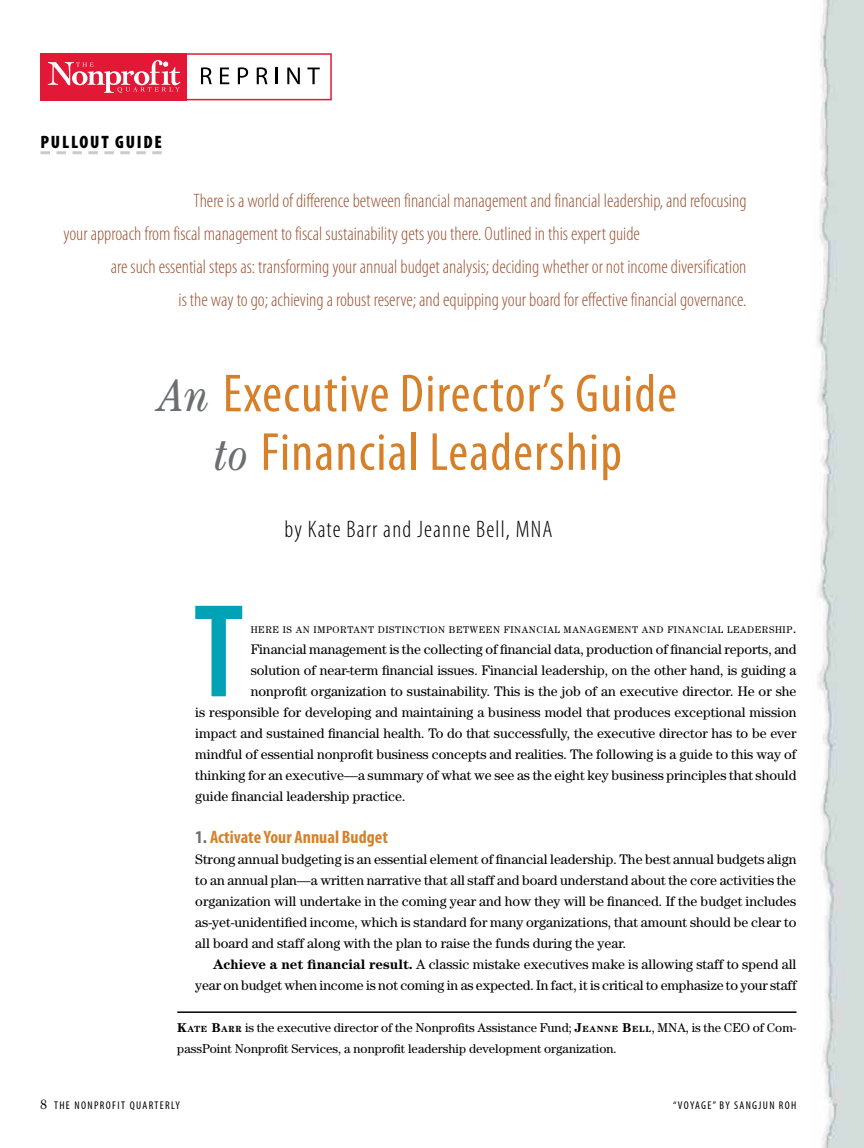
<style>
.page{position:relative;width:864px;height:1148px;background:#fff}
.page>*{position:absolute;margin:0;border:0;box-sizing:border-box;transform-origin:0 0}
.t1{font:600 condensed 134.25px "Myriad Pro";color:#01a2b5}
.t2{font:condensed 54px/58.5px "Myriad Pro";letter-spacing:.025em;color:#d7802a;text-align:center}
.t3{font:300 condensed 24px "Myriad Pro";letter-spacing:.05em;color:#000}
.t4{font:300 condensed 19.5px/33px "Myriad Pro";color:#9e5435}
.t5{font:700 condensed 18px "Myriad Pro";color:#d7802a}
.t6{font:900 condensed 18px "Myriad Pro";letter-spacing:.1em;color:#000}
.t7{font:13.8px/21px "Century";color:#000;text-align:justify}
.t8{font:12.75px/21px "Century";color:#000}
.t9{font:condensed 11.25px "Myriad Pro";letter-spacing:.12em;color:#000}
.t10{font:9.75px "Century";letter-spacing:.06em;color:#000}
.s1{font-family:"Century";font-style:italic;font-size:45px;color:#6d6e71}
.s2{font-size:13.8px}
.s3{color:#6d6e71}
.s4{font-weight:700}
.s5{font-weight:700;font-size:8.85px}
.s6{font-family:"Century";font-stretch:normal;font-size:13.5px}
</style>
<div class="page">
<svg style="left:40px;top:151px;width:122px;height:3px"></svg>
<img style="left:817px;top:0;width:47px;height:1148px">
<svg style="left:201px;top:67px;width:11px;height:17px"></svg>
<svg style="left:220px;top:68px;width:9px;height:16px"></svg>
<svg style="left:238px;top:67px;width:10px;height:17px"></svg>
<svg style="left:257px;top:67px;width:11px;height:17px"></svg>
<svg style="left:276px;top:68px;width:2px;height:16px"></svg>
<svg style="left:287px;top:68px;width:13px;height:16px"></svg>
<svg style="left:307px;top:68px;width:13px;height:16px"></svg>
<div style="left:186px;top:53px;width:146px;height:47px;border:2px solid #e31837"></div>
<div style="left:40px;top:53px;width:147px;height:47px;background:#e31837"></div>
<svg style="left:48px;top:60px;width:132px;height:33px"></svg>
<hr style="left:177px;top:1011px;width:619px;height:1px;background:#000">
<h3 class="t6" style="left:40px;top:131px;width:123px">PULLOUT GUIDE</h3>
<h3 class="t4" style="left:63px;top:184px;width:685px;text-indent:130px">There is a world of difference between financial management and financial leadership, and refocusing your approach from fiscal management to fiscal sustainability gets you there. Outlined in this expert guide</h3>
<h3 class="t4" style="left:111px;top:250px;width:637px;text-align:right">are such essential steps as: transforming your annual budget analysis; deciding whether or not income diversification is the way to go; achieving a robust reserve; and equipping your board for effective financial governance.</h3>
<h2 class="t2" style="left:160px;top:363px;width:518px"><span class="s1">An</span> Executive Director’s Guide <span class="s1">to</span> Financial Leadership</h2>
<h3 class="t3" style="left:284px;top:515px;width:270px">by Kate Barr and Jeanne Bell, MNA</h3>
<h1 class="t1" style="left:194px;top:569px;width:52px">T</h1>
<p class="t10" style="left:251px;top:624px;width:547px">HERE IS AN IMPORTANT DISTINCTION BETWEEN FINANCIAL MANAGEMENT AND FINANCIAL LEADERSHIP<span class="s2">.</span></p>
<p class="t7" style="left:251px;top:639px;width:547px">Financial management is the collecting of financial data, production of financial reports, and</p>
<p class="t7" style="left:251px;top:660px;width:547px">solution of near-term financial issues. Financial leadership, on the other hand, is guiding a</p>
<p class="t7" style="left:251px;top:681px;width:547px">nonprofit organization to sustainability. This is the job of an executive director. He or she</p>
<p class="t7" style="left:195px;top:702px;width:603px">is responsible for developing and maintaining a business model that produces exceptional mission</p>
<p class="t7" style="left:195px;top:723px;width:603px">impact and sustained financial health. To do that successfully, the executive director has to be ever</p>
<p class="t7" style="left:195px;top:744px;width:603px">mindful of essential nonprofit business concepts and realities. The following is a guide to this way of</p>
<p class="t7" style="left:195px;top:765px;width:603px">thinking for an executive—a summary of what we see as the eight key business principles that should</p>
<p class="t7" style="left:195px;top:786px;width:212px">guide financial leadership practice.</p>
<h3 class="t5" style="left:195px;top:826px;width:194px"><span class="s3">1.</span> Activate Your Annual Budget</h3>
<p class="t7" style="left:195px;top:849px;width:603px">Strong annual budgeting is an essential element of financial leadership. The best annual budgets align to an annual plan—a written narrative that all staff and board understand about the core activities the organization will undertake in the coming year and how they will be financed. If the budget includes as-yet-unidentified income, which is standard for many organizations, that amount should be clear to all board and staff along with the plan to raise the funds during the year.</p>
<p class="t7" style="left:195px;top:954px;width:603px;text-align:right"><span class="s4">Achieve a net financial result.</span> A classic mistake executives make is allowing staff to spend all year on budget when income is not coming in as expected. In fact, it is critical to emphasize to your staff</p>
<p class="t8" style="left:177px;top:1017px;width:621px"><span class="s4">K</span><span class="s5">ATE</span> <span class="s4">B</span><span class="s5">ARR</span> is the executive director of the Nonprofits Assistance Fund; <span class="s4">J</span><span class="s5">EANNE</span> <span class="s4">B</span><span class="s5">ELL</span>, MNA, is the CEO of Com&shy;passPoint Nonprofit Services, a nonprofit leadership development organization.</p>
<p class="t9" style="left:40px;top:1098px;width:141px"><span class="s6">8</span> the nonprofit quarterly</p>
<p class="t9" style="left:673px;top:1098px;width:125px">“Voyage” by Sangjun Roh</p>
</div>
